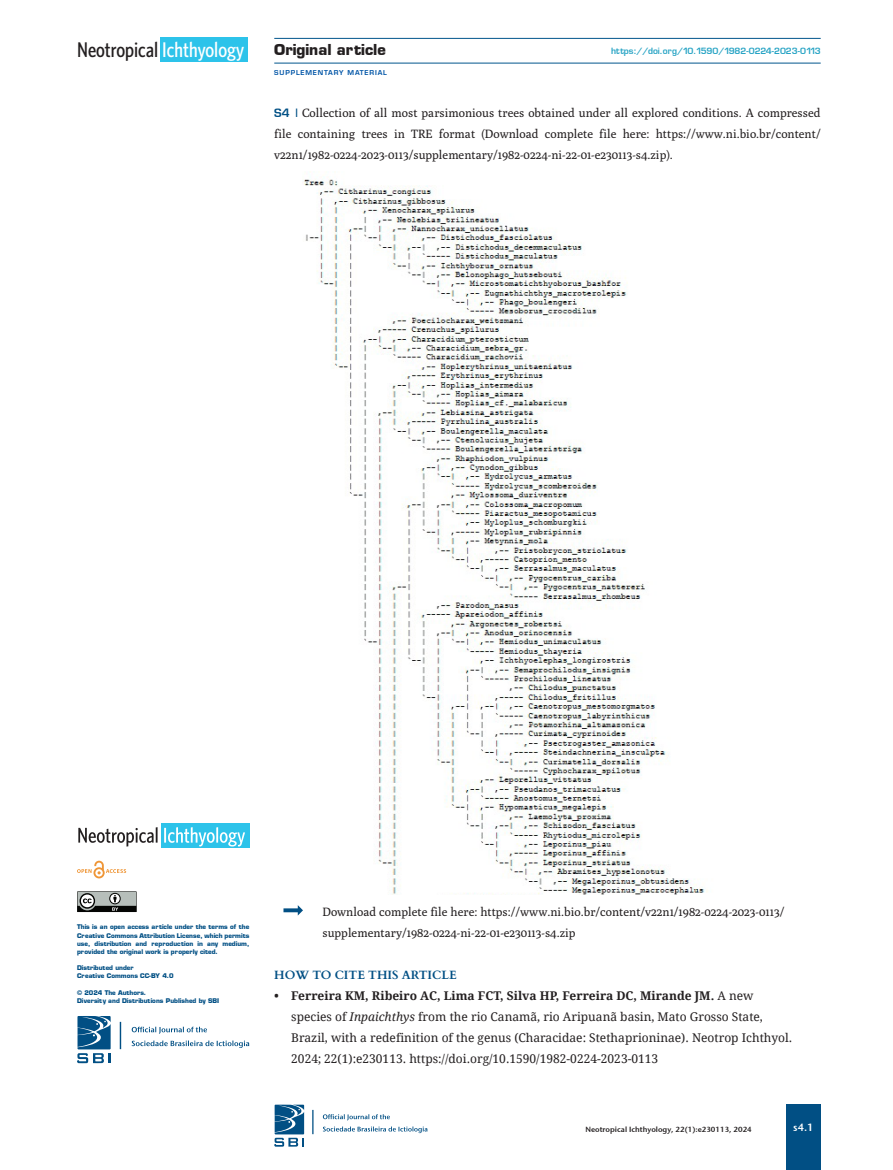
<style>
.page{position:relative;width:893px;height:1170px;background:#fff}
.page>*{position:absolute;margin:0;border:0;box-sizing:border-box;transform-origin:0 0}
.t1{font:500 21.3px "Whitney Condensed";color:#231f20}
.t2{font:700 15.75px "Eugenio";color:#231f20}
.t3{font:12px/21px "Poly";color:#231f20;text-align:justify}
.t4{font:12px/21px "Droid Serif";color:#231f20}
.NI_Subtittulos{font:700 12px "Cardo";color:#014f84}
.t5{font:10.5px "Stone Sans Sem ITCTT Semi";color:#fff}
.t6{font:9px "Eugenio Medium Normal";color:#26a3c4}
.t7{font:7.5px "Stone Sans Sem ITCTT Semi";color:#231f20}
.t8{font:7.05px "Eugenio Medium Normal";letter-spacing:.12em;color:#0155a7}
.t9{font:700 6.75px/8.1px "Eugenio";color:#014f84;text-align:justify}
.s1{color:#fff}
.s2{font-family:"Eugenio Medium Normal";color:#015085}
.s3{font-weight:700}
.s4{font-style:italic}
</style>
<div class="page">
<div style="left:786px;top:1104px;width:35px;height:65px;background:#014f84"></div>
<hr style="left:274px;top:63px;width:547px;height:1px;background:#01558c">
<hr style="left:274px;top:38px;width:547px;height:1px;background:#01558c">
<svg style="left:323px;top:1126px;width:104px;height:6px"></svg>
<svg style="left:323px;top:1114px;width:67px;height:6px"></svg>
<svg style="left:312px;top:1109px;width:1px;height:25px"></svg>
<svg style="left:274px;top:1104px;width:30px;height:42px"></svg>
<div style="left:160px;top:37px;width:88px;height:25px;background:#2dc3ea"></div>
<svg style="left:132px;top:1040px;width:117px;height:7px"></svg>
<svg style="left:132px;top:1026px;width:75px;height:7px"></svg>
<svg style="left:120px;top:1021px;width:1px;height:28px"></svg>
<svg style="left:77px;top:1016px;width:34px;height:47px"></svg>
<div style="left:161px;top:823px;width:88px;height:24px;background:#2dc3ea"></div>
<svg style="left:164px;top:827px;width:81px;height:19px"></svg>
<svg style="left:78px;top:827px;width:80px;height:19px"></svg>
<svg style="left:77px;top:860px;width:49px;height:18px"></svg>
<svg style="left:77px;top:891px;width:60px;height:20px"></svg>
<svg style="left:283px;top:905px;width:20px;height:10px"></svg>
<img style="left:304px;top:171px;width:404px;height:723px">
<h1 class="t1" style="left:77px;top:37px;width:169px">Neotropical <span class="s1">Ichthyology</span></h1>
<h2 class="t2" style="left:274px;top:40px;width:113px">Original article</h2>
<p class="t8" style="left:274px;top:68px;width:114px">SUPPLEMENTARY MATERIAL</p>
<p class="t6" style="left:611px;top:45px;width:211px">https://doi.org/10.1590/1982-0224-2023-0113</p>
<p class="t3" style="left:274px;top:102px;width:548px"><span class="s2">S4 |</span> Collection of all most parsimonious trees obtained under all explored conditions. A compressed file containing trees in TRE format (Download complete file here: https://www.ni.bio.br/content/ v22n1/1982-0224-2023-0113/supplementary/1982-0224-ni-22-01-e230113-s4.zip).</p>
<p class="t9" style="left:77px;top:923px;width:174px">This is an open access article under the terms of the Creative Commons Attribution License, which permits use, distribution and reproduction in any medium, provided the original work is properly cited.</p>
<p class="t9" style="left:77px;top:963px;width:58px">Distributed under</p>
<p class="t9" style="left:77px;top:971px;width:98px">Creative Commons CC-BY 4.0</p>
<p class="t9" style="left:77px;top:989px;width:71px">© 2024 The Authors.</p>
<p class="t9" style="left:77px;top:997px;width:144px">Diversity and Distributions Published by SBI</p>
<p class="t3" style="left:322px;top:900px;width:463px">Download complete file here: https://www.ni.bio.br/content/v22n1/1982-0224-2023-0113/ supplementary/1982-0224-ni-22-01-e230113-s4.zip</p>
<p class="NI_Subtittulos" style="left:274px;top:964px;width:184px">HOW TO CITE THIS ARTICLE</p>
<p class="t4" style="left:291px;top:984px;width:502px;text-indent:-17px"><span class="s3">• Ferreira KM, Ribeiro AC, Lima FCT, Silva HP, Ferreira DC, Mirande JM.</span> A new species of <span class="s4">Inpaichthys</span> from the rio Canamã, rio Aripuanã basin, Mato Grosso State, Brazil, with a redefinition of the genus (Characidae: Stethaprioninae). Neotrop Ichthyol.<br>2024; 22(1):e230113. https://doi.org/10.1590/1982-0224-2023-0113</p>
<p class="t7" style="left:585px;top:1122px;width:168px">Neotropical Ichthyology, 22(1):e230113, 2024</p>
<p class="t5" style="left:793px;top:1118px;width:22px">s4.1</p>
</div>
